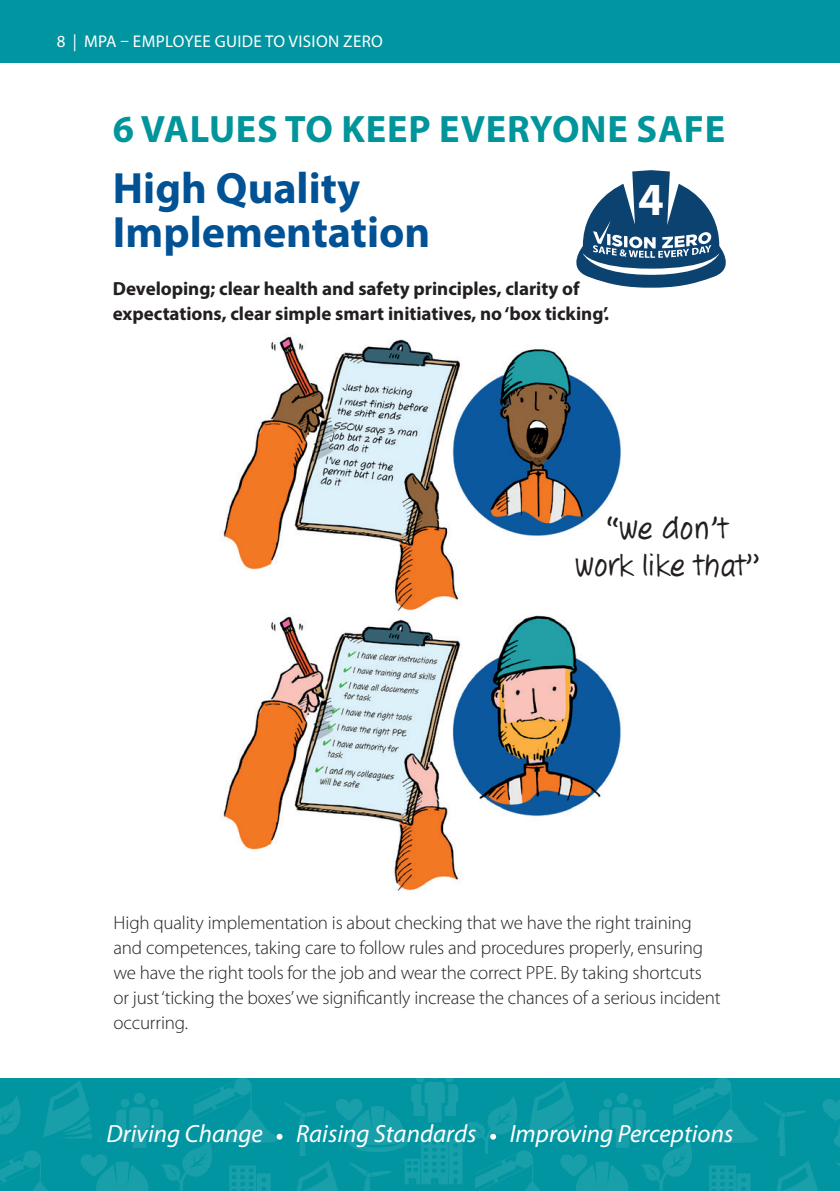
<style>
.page{position:relative;width:840px;height:1191px;background:#fff}
.page>*{position:absolute;margin:0;border:0;box-sizing:border-box;transform-origin:0 0}
.t1{font:700 46.2px "Myriad Pro";color:#fff}
.t2{font:700 44px/44px "Myriad Pro";color:#015295}
.t3{font:700 38.4px "Myriad Pro";letter-spacing:.02em;color:#00959b}
.t4{font:33px/36.2px "Jotting";color:#231f20;text-align:center}
.t5{font:italic 25px "Myriad Pro";color:#fff}
.t6{font:300 19px/25px "Myriad Pro";letter-spacing:-.01em;color:#231f20}
.t7{font:700 19px/25px "Myriad Pro";color:#231f20}
.t8{font:17px "Myriad Pro";letter-spacing:.02em;color:#fff}
</style>
<div class="page">
<img style="left:223px;top:336px;width:398px;height:260px">
<div style="left:0;top:0;width:839px;height:62px;background:#0095a1"></div>
<svg style="left:0;top:1079px;width:839px;height:112px;background:#0797a3"></svg>
<svg style="left:576px;top:170px;width:149px;height:118px"></svg>
<img style="left:221px;top:596px;width:400px;height:295px">
<p class="t8" style="left:57px;top:31px;width:327px">8 | MPA – EMPLOYEE GUIDE TO VISION ZERO</p>
<h3 class="t3" style="left:113px;top:104px;width:613px">6 VALUES TO KEEP EVERYONE SAFE</h3>
<h2 class="t2" style="left:113px;top:165px;width:319px">High Quality<br>Implementation</h2>
<p class="t7" style="left:113px;top:275px;width:497px">Developing; clear health and safety principles, clarity of expectations, clear simple smart initiatives, no ‘box ticking’.</p>
<h1 class="t1" style="left:638px;top:169px;width:27px">4</h1>
<h3 class="t4" style="left:575px;top:512px;width:186px">“we don’t work like that”</h3>
<p class="t6" style="left:113px;top:910px;width:608px">High quality implementation is about checking that we have the right training and competences, taking care to follow rules and procedures properly, ensuring we have the right tools for the job and wear the correct PPE. By taking shortcuts or just ‘ticking the boxes’ we significantly increase the chances of a serious incident occurring.</p>
<h3 class="t5" style="left:106px;top:1117px;width:158px">Driving Change</h3>
<h3 class="t5" style="left:296px;top:1117px;width:182px">Raising Standards</h3>
<h3 class="t5" style="left:509px;top:1117px;width:225px">Improving Perceptions</h3>
</div>
